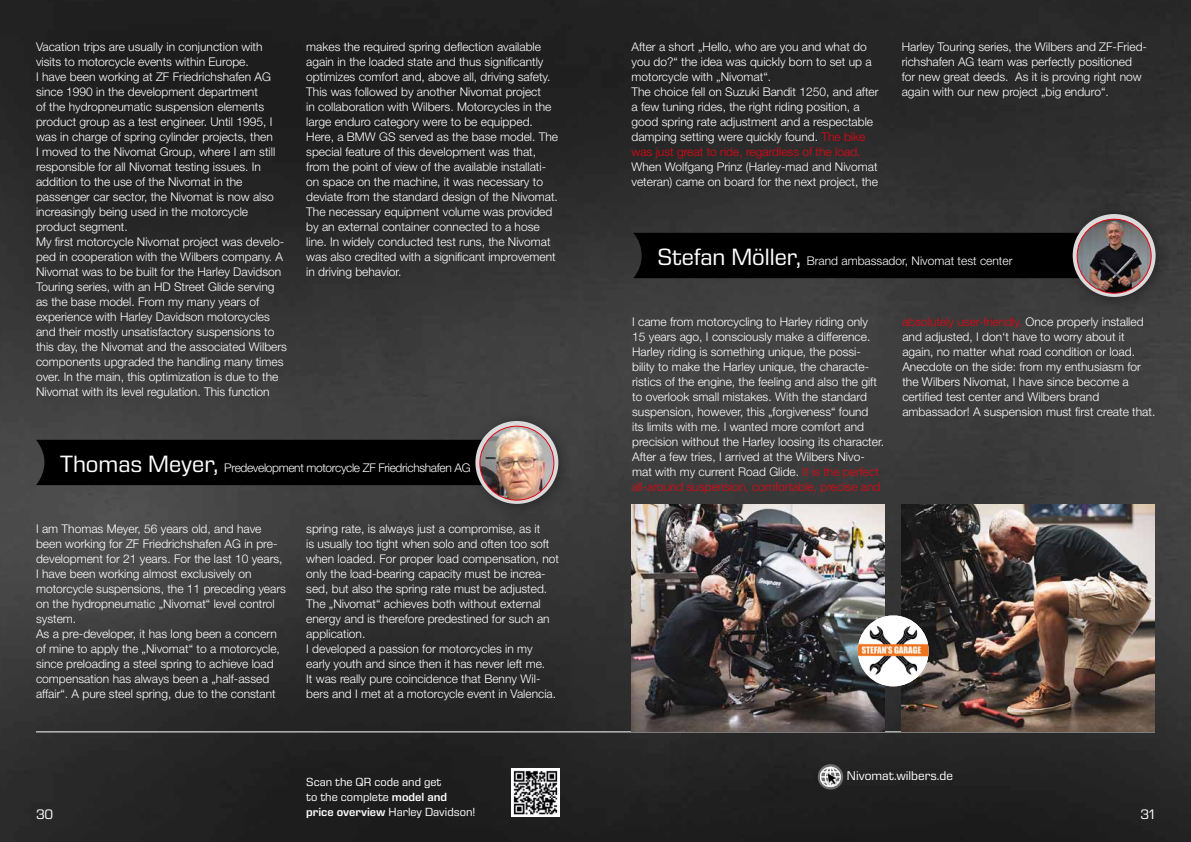
<style>
.page{position:relative;width:1191px;height:842px;background:#fff}
.page>*{position:absolute;margin:0;border:0;box-sizing:border-box;transform-origin:0 0}
.t1{font:14px "Eurostile Next LT Pro";color:#fff}
.t2{font:13px "Eurostile Next LT Pro";color:#fff}
.t3{font:300 12px/15px "Helvetica Neue LT Pro";color:#fff}
.t4{font:12px/15px "Eurostile Next LT Pro";color:#fff}
.t5{font:300 12px "Helvetica Neue LT Pro";letter-spacing:-.03em;color:#fff}
.s1{font-family:"Eurostile Next LT Pro";font-weight:400;font-size:24px}
.s2{color:#e30613}
.s3{font-weight:600}
</style>
<div class="page">
<img style="left:0;top:0;width:1191px;height:842px">
<hr style="left:36px;top:731px;width:1119px;height:1px;background:#fff">
<img style="left:901px;top:505px;width:254px;height:226px">
<img style="left:631px;top:505px;width:253px;height:226px">
<img style="left:857px;top:616px;width:71px;height:70px">
<div style="left:36px;top:440px;width:429px;height:45px;background:#000"></div>
<div style="left:633px;top:233px;width:429px;height:45px;background:#000"></div>
<div style="left:465px;top:411px;width:107px;height:107px;background:#000;opacity:.35"></div>
<svg style="left:475px;top:421px;width:83px;height:83px"></svg>
<img style="left:480px;top:426px;width:74px;height:74px;border-radius:37px">
<div style="left:479px;top:426px;width:75px;height:75px;border:1px solid #e30613;border-radius:50%"></div>
<div style="left:1062px;top:204px;width:108px;height:107px;background:#000;opacity:.35"></div>
<svg style="left:1072px;top:214px;width:83px;height:83px"></svg>
<img style="left:1077px;top:219px;width:74px;height:74px;border-radius:37px">
<div style="left:1076px;top:219px;width:75px;height:75px;border:1px solid #e30613;border-radius:50%"></div>
<img style="left:511px;top:769px;width:48px;height:48px">
<div style="left:818px;top:764px;width:25px;height:25px;background:#706f6f;border-radius:50%"></div>
<img style="left:820px;top:764px;width:22px;height:25px">
<p class="t3" style="left:36px;top:39px;width:252px">Vacation trips are usually in conjunction with visits to motorcycle events within Europe.<br>I have been working at ZF Friedrichshafen AG since 1990 in the development department<br>of the hydropneumatic suspension elements product group as a test engineer. Until 1995, I was in charge of spring cylinder projects, then<br>I moved to the Nivomat Group, where I am still responsible for all Nivomat testing issues. In addition to the use of the Nivomat in the passenger car sector, the Nivomat is now also increasingly being used in the motorcycle product segment.<br>My first motorcycle Nivomat project was develo&shy;ped in cooperation with the Wilbers company. A Nivomat was to be built for the Harley Davidson Touring series, with an HD Street Glide serving as the base model. From my many years of experience with Harley Davidson motorcycles and their mostly unsatisfactory suspensions to this day, the Nivomat and the associated Wilbers components upgraded the handling many times over. In the main, this optimization is due to the Nivomat with its level regulation. This function</p>
<p class="t3" style="left:306px;top:39px;width:253px">makes the required spring deflection available again in the loaded state and thus significantly optimizes comfort and, above all, driving safety.<br>This was followed by another Nivomat project<br>in collaboration with Wilbers. Motorcycles in the large enduro category were to be equipped.<br>Here, a BMW GS served as the base model. The special feature of this development was that, from the point of view of the available installati&shy;on space on the machine, it was necessary to deviate from the standard design of the Nivomat.<br>The necessary equipment volume was provided by an external container connected to a hose line. In widely conducted test runs, the Nivomat was also credited with a significant improvement in driving behavior.</p>
<p class="t5" style="left:60px;top:460px;width:412px"><span class="s1">Thomas Meyer,</span> Predevelopment motorcycle ZF Friedrichshafen AG</p>
<p class="t3" style="left:36px;top:521px;width:251px">I am Thomas Meyer, 56 years old, and have been working for ZF Friedrichshafen AG in pre&shy;development for 21 years. For the last 10 years, I have been working almost exclusively on motorcycle suspensions, the 11 preceding years on the hydropneumatic „Nivomat“ level control system.<br>As a pre-developer, it has long been a concern of mine to apply the „Nivomat“ to a motorcycle, since preloading a steel spring to achieve load compensation has always been a „half-assed affair“. A pure steel spring, due to the constant</p>
<p class="t3" style="left:306px;top:521px;width:254px">spring rate, is always just a compromise, as it<br>is usually too tight when solo and often too soft when loaded. For proper load compensation, not only the load-bearing capacity must be increa&shy;sed, but also the spring rate must be adjusted.<br>The „Nivomat“ achieves both without external energy and is therefore predestined for such an application.<br>I developed a passion for motorcycles in my early youth and since then it has never left me.<br>It was really pure coincidence that Benny Wil&shy;bers and I met at a motorcycle event in Valencia.</p>
<p class="t3" style="left:631px;top:39px;width:248px">After a short „Hello, who are you and what do you do?“ the idea was quickly born to set up a motorcycle with „Nivomat“.<br>The choice fell on Suzuki Bandit 1250, and after a few tuning rides, the right riding position, a good spring rate adjustment and a respectable damping setting were quickly found. <span class="s2">The bike was just great to ride, regardless of the load.</span></p>
<p class="t3" style="left:631px;top:159px;width:248px">When Wolfgang Prinz (Harley-mad and Nivomat veteran) came on board for the next project, the</p>
<p class="t3" style="left:901px;top:39px;width:247px">Harley Touring series, the Wilbers and ZF-Fried&shy;richshafen AG team was perfectly positioned for new great deeds. As it is proving right now again with our new project „big enduro“.</p>
<p class="t3" style="left:657px;top:253px;width:357px"><span class="s1">Stefan Möller,</span> Brand ambassador, Nivomat test center</p>
<p class="t3" style="left:632px;top:314px;width:253px">I came from motorcycling to Harley riding only 15 years ago, I consciously make a difference.<br>Harley riding is something unique, the possi&shy;bility to make the Harley unique, the characte&shy;ristics of the engine, the feeling and also the gift to overlook small mistakes. With the standard suspension, however, this „forgiveness“ found<br>its limits with me. I wanted more comfort and precision without the Harley loosing its character.<br>After a few tries, I arrived at the Wilbers Nivo&shy;mat with my current Road Glide. <span class="s2">It is the perfect all-around suspension, comfortable, precise and</span></p>
<p class="t3" style="left:902px;top:314px;width:254px"><span class="s2">absolutely user-friendly.</span> Once properly installed and adjusted, I don‘t have to worry about it again, no matter what road condition or load.<br>Anecdote on the side: from my enthusiasm for the Wilbers Nivomat, I have since become a certified test center and Wilbers brand ambassador! A suspension must first create that.</p>
<p class="t2" style="left:847px;top:768px;width:108px">Nivomat.wilbers.de</p>
<p class="t4" style="left:306px;top:774px;width:171px">Scan the QR code and get<br>to the complete <span class="s3">model and price overview</span> Harley Davidson!</p>
<p class="t1" style="left:36px;top:806px;width:19px">30</p>
<p class="t1" style="left:1140px;top:806px;width:16px">31</p>
</div>
